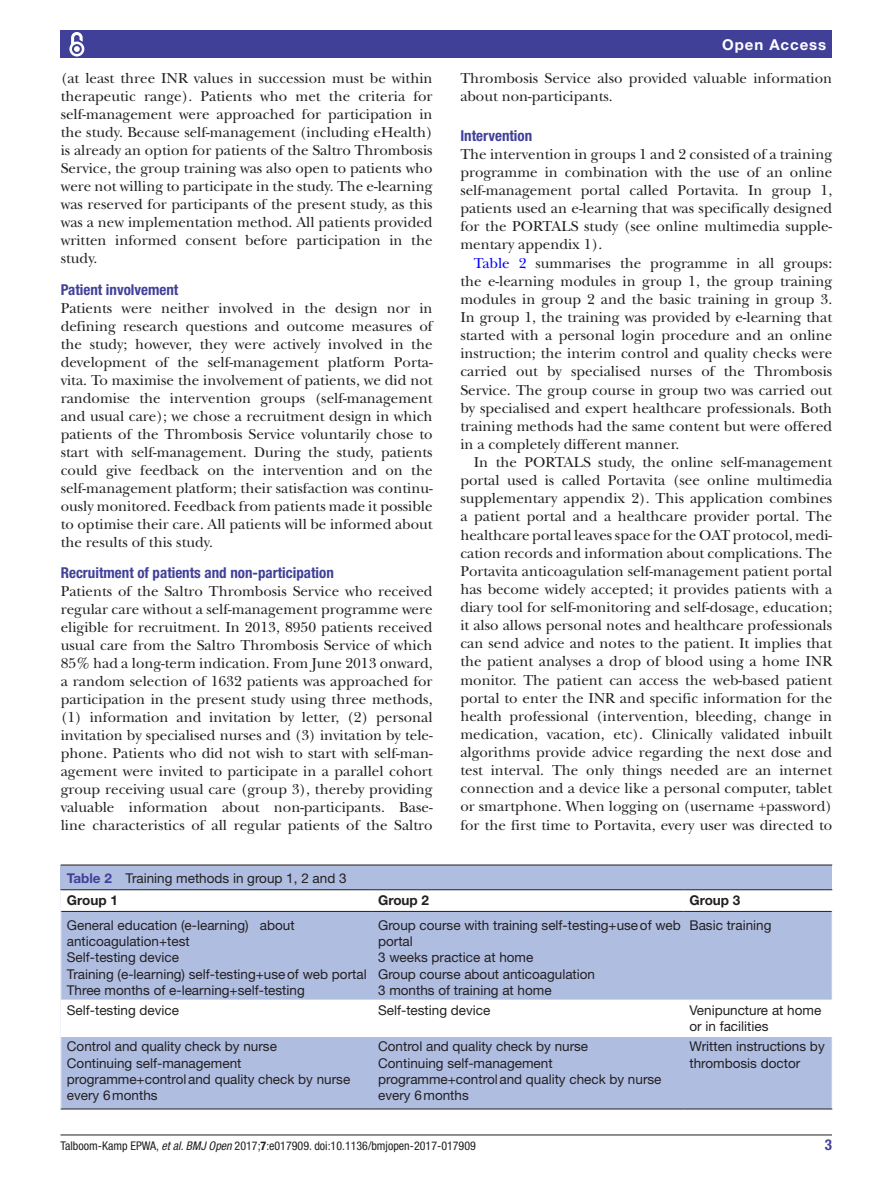
<style>
.page{position:relative;width:893px;height:1191px;background:#fff}
.page>*{position:absolute;margin:0;border:0;box-sizing:border-box;transform-origin:0 0}
.t1{font:15px/18px "New Baskerville";color:#231f20;text-align:justify}
.t2{font:700 condensed 15px "Helvetica Neue LT Std";color:#414099}
.t3{font:700 15px "Helvetica Neue LT Std";letter-spacing:.065em;color:#fff}
.t4{font:13.5px/16.2px "Helvetica Neue LT Std";color:#231f20}
.t5{font:700 13.5px "Helvetica Neue LT Std";color:#231f20}
.t6{font:condensed 12px "Helvetica Neue LT Std";color:#231f20}
.s1{color:#00f}
.s2{font-weight:700;color:#414099}
.s3{font-weight:700}
.s4{font-style:italic}
</style>
<div class="page">
<hr style="left:61px;top:1134px;width:771px;height:1px;background:#231f20">
<div style="left:61px;top:31px;width:771px;height:27px;background:#414099"></div>
<svg style="left:69px;top:32px;width:16px;height:25px"></svg>
<div style="left:61px;top:865px;width:771px;height:244px;background:#afbde1"></div>
<hr style="left:61px;top:864px;width:771px;height:1px;background:#231f20">
<svg style="left:61px;top:890px;width:771px;height:21px;background:#fbfbfb"></svg>
<svg style="left:61px;top:912px;width:771px;height:196px"></svg>
<hr style="left:61px;top:889px;width:311px;height:1px;background:#231f20">
<hr style="left:61px;top:911px;width:311px;height:1px;background:#231f20">
<hr style="left:372px;top:889px;width:311px;height:1px;background:#231f20">
<hr style="left:372px;top:911px;width:311px;height:1px;background:#231f20">
<hr style="left:683px;top:889px;width:149px;height:1px;background:#231f20">
<hr style="left:683px;top:911px;width:149px;height:1px;background:#231f20">
<hr style="left:61px;top:1108px;width:311px;height:1px;background:#231f20">
<hr style="left:372px;top:1108px;width:311px;height:1px;background:#231f20">
<hr style="left:683px;top:1108px;width:149px;height:1px;background:#231f20">
<svg style="left:60px;top:890px;width:1px;height:21px"></svg>
<p class="t1" style="left:61px;top:69px;width:373px">(at least three INR values in succession must be within therapeutic range). Patients who met the criteria for self-management were approached for participation in the study. Because self-management (including eHealth) is already an option for patients of the Saltro Thrombosis Service, the group training was also open to patients who were not willing to participate in the study. The e-learning was reserved for participants of the present study, as this was a new implementation method. All patients provided written informed consent before participation in the study.</p>
<p class="t2" style="left:61px;top:280px;width:119px">Patient involvement</p>
<p class="t1" style="left:61px;top:299px;width:373px">Patients were neither involved in the design nor in defining research questions and outcome measures of the study; however, they were actively involved in the development of the self-management platform Porta&shy;vita. To maximise the involvement of patients, we did not randomise the intervention groups (self-management and usual care); we chose a recruitment design in which patients of the Thrombosis Service voluntarily chose to start with self-management. During the study, patients could give feedback on the intervention and on the self-management platform; their satisfaction was continu&shy;ously monitored. Feedback from patients made it possible to optimise their care. All patients will be informed about the results of this study.</p>
<p class="t2" style="left:61px;top:564px;width:275px">Recruitment of patients and non-participation</p>
<p class="t1" style="left:61px;top:582px;width:373px">Patients of the Saltro Thrombosis Service who received regular care without a self-management programme were eligible for recruitment. In 2013, 8950 patients received usual care from the Saltro Thrombosis Service of which 85% had a long-term indication. From June 2013 onward, a random selection of 1632 patients was approached for participation in the present study using three methods, (1) information and invitation by letter, (2) personal invitation by specialised nurses and (3) invitation by tele&shy;phone. Patients who did not wish to start with self-man&shy;agement were invited to participate in a parallel cohort group receiving usual care (group 3), thereby providing valuable information about non-participants. Base&shy;line characteristics of all regular patients of the Saltro</p>
<p class="t3" style="left:722px;top:35px;width:106px">Open Access</p>
<p class="t1" style="left:460px;top:69px;width:373px">Thrombosis Service also provided valuable information about non-participants.</p>
<p class="t2" style="left:460px;top:126px;width:73px">Intervention</p>
<p class="t1" style="left:460px;top:145px;width:373px">The intervention in groups 1 and 2 consisted of a training programme in combination with the use of an online self-management portal called Portavita. In group 1, patients used an e-learning that was specifically designed for the PORTALS study (see online multimedia supple&shy;mentary appendix 1).</p>
<p class="t1" style="left:460px;top:254px;width:373px;text-indent:13px"><span class="s1">Table 2</span> summarises the programme in all groups: the e-learning modules in group 1, the group training modules in group 2 and the basic training in group 3.<br>In group 1, the training was provided by e-learning that started with a personal login procedure and an online instruction; the interim control and quality checks were carried out by specialised nurses of the Thrombosis Service. The group course in group two was carried out by specialised and expert healthcare professionals. Both training methods had the same content but were offered in a completely different manner.</p>
<p class="t1" style="left:460px;top:453px;width:373px;text-indent:13px">In the PORTALS study, the online self-management portal used is called Portavita (see online multimedia supplementary appendix 2). This application combines a patient portal and a healthcare provider portal. The healthcare portal leaves space for the OAT protocol, medi&shy;cation records and information about complications. The Portavita anticoagulation self-management patient portal has become widely accepted; it provides patients with a diary tool for self-monitoring and self-dosage, education; it also allows personal notes and healthcare professionals can send advice and notes to the patient. It implies that the patient analyses a drop of blood using a home INR monitor. The patient can access the web-based patient portal to enter the INR and specific information for the health professional (intervention, bleeding, change in medication, vacation, etc). Clinically validated inbuilt algorithms provide advice regarding the next dose and test interval. The only things needed are an internet connection and a device like a personal computer, tablet or smartphone. When logging on (username +password) for the first time to Portavita, every user was directed to</p>
<p class="t4" style="left:67px;top:867px;width:281px;line-height:22px"><span class="s2">Table 2</span> Training methods in group 1, 2 and 3<br><span class="s3">Group 1</span></p>
<p class="t5" style="left:378px;top:892px;width:53px">Group 2</p>
<p class="t5" style="left:689px;top:892px;width:53px">Group 3</p>
<p class="t4" style="left:67px;top:917px;width:301px">General education (e-learning) about anticoagulation+test<br>Self-testing device<br>Training (e-learning) self-testing+useof web portal Three months of e-learning+self-testing</p>
<p class="t4" style="left:378px;top:917px;width:304px">Group course with training self-testing+useof web portal<br>3 weeks practice at home<br>Group course about anticoagulation<br>3 months of training at home</p>
<p class="t4" style="left:689px;top:917px;width:83px">Basic training</p>
<p class="t4" style="left:67px;top:1002px;width:114px">Self-testing device</p>
<p class="t4" style="left:378px;top:1002px;width:114px">Self-testing device</p>
<p class="t4" style="left:689px;top:1002px;width:133px">Venipuncture at home or in facilities</p>
<p class="t4" style="left:67px;top:1038px;width:285px">Control and quality check by nurse<br>Continuing self-management programme+controland quality check by nurse every 6months</p>
<p class="t4" style="left:378px;top:1038px;width:285px">Control and quality check by nurse<br>Continuing self-management programme+controland quality check by nurse every 6months</p>
<p class="t4" style="left:689px;top:1038px;width:137px">Written instructions by thrombosis doctor</p>
<p class="t6" style="left:61px;top:1138px;width:417px">Talboom-Kamp EPWA, <span class="s4">et al</span>. <span class="s4">BMJ Open</span> 2017;<span class="s3">7</span>:e017909. doi:10.1136/bmjopen-2017-017909</p>
<p class="t2" style="left:825px;top:1135px;width:9px">3</p>
</div>
